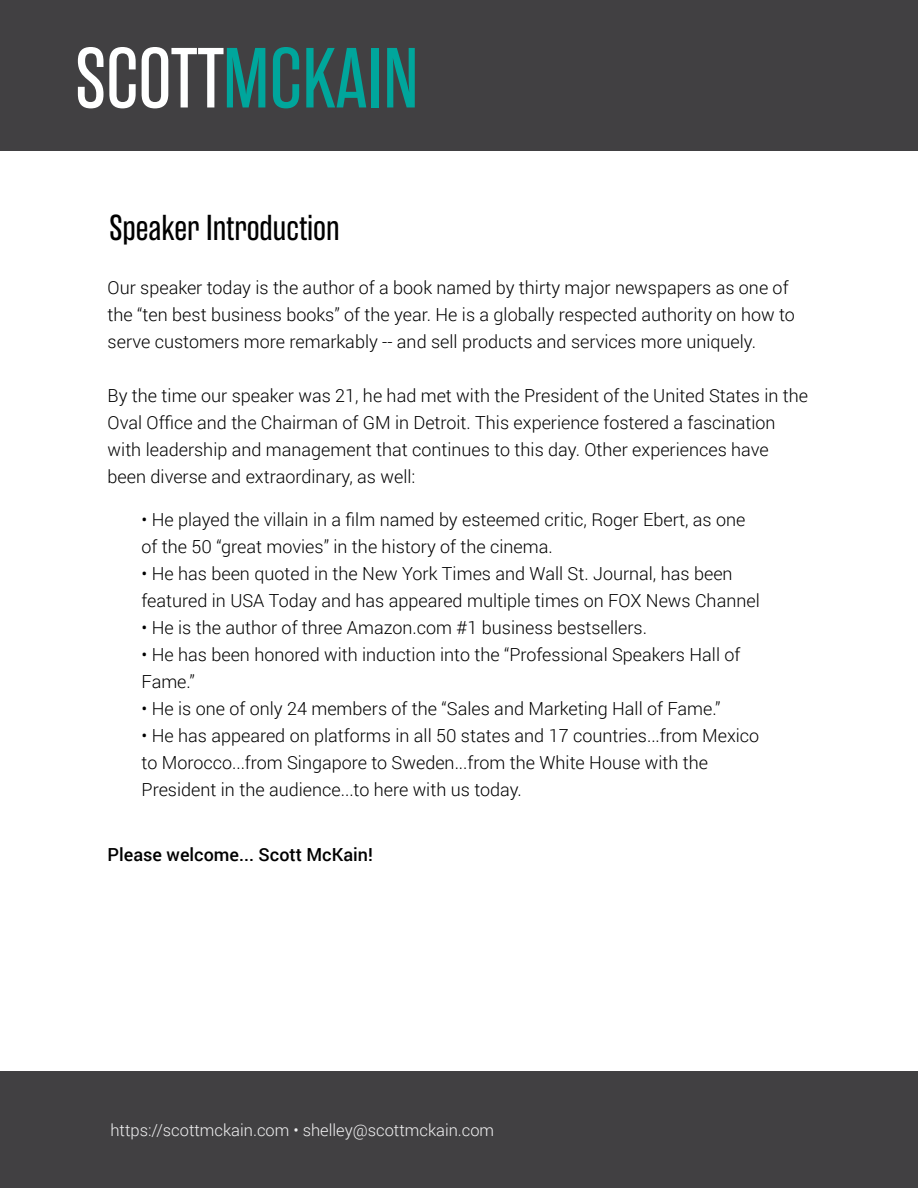
<style>
.page{position:relative;width:918px;height:1188px;background:#fff}
.page>*{position:absolute;margin:0;border:0;box-sizing:border-box;transform-origin:0 0}
.t1{font:36px "Rama Gothic E";color:#000}
.t2{font:300 18px/27px "Roboto";color:#000}
.t3{font:500 18px "Roboto";color:#000}
.t4{font:300 16.5px "Roboto";color:#f1f1f2}
</style>
<div class="page">
<div style="left:0;top:0;width:918px;height:151px;background:#414042"></div>
<svg style="left:273px;top:47px;width:26px;height:61px"></svg>
<svg style="left:306px;top:48px;width:60px;height:59px"></svg>
<div style="left:371px;top:48px;width:8px;height:59px;background:#00a69c"></div>
<svg style="left:387px;top:48px;width:28px;height:59px"></svg>
<svg style="left:78px;top:47px;width:25px;height:61px"></svg>
<svg style="left:109px;top:47px;width:27px;height:61px"></svg>
<svg style="left:142px;top:47px;width:123px;height:61px"></svg>
<div style="left:0;top:1071px;width:918px;height:117px;background:#414042"></div>
<h1 class="t1" style="left:110px;top:208px;width:232px">Speaker Introduction</h1>
<p class="t2" style="left:108px;top:274px;width:689px">Our speaker today is the author of a book named by thirty major newspapers as one of the “ten best business books” of the year. He is a globally respected authority on how to serve customers more remarkably -- and sell products and services more uniquely.</p>
<p class="t2" style="left:108px;top:382px;width:702px">By the time our speaker was 21, he had met with the President of the United States in the Oval Office and the Chairman of GM in Detroit. This experience fostered a fascination with leadership and management that continues to this day. Other experiences have been diverse and extraordinary, as well:</p>
<p class="t2" style="left:142px;top:505px;width:605px">• He played the villain in a film named by esteemed critic, Roger Ebert, as one of the 50 “great movies” in the history of the cinema.</p>
<p class="t2" style="left:142px;top:559px;width:620px">• He has been quoted in the New York Times and Wall St. Journal, has been featured in USA Today and has appeared multiple times on FOX News Channel</p>
<p class="t2" style="left:142px;top:613px;width:507px">• He is the author of three Amazon.com #1 business bestsellers.</p>
<p class="t2" style="left:142px;top:640px;width:600px">• He has been honored with induction into the “Professional Speakers Hall of<br>Fame.”</p>
<p class="t2" style="left:142px;top:694px;width:581px">• He is one of only 24 members of the “Sales and Marketing Hall of Fame.”</p>
<p class="t2" style="left:142px;top:721px;width:619px">• He has appeared on platforms in all 50 states and 17 countries...from Mexico to Morocco...from Singapore to Sweden...from the White House with the<br>President in the audience...to here with us today.</p>
<p class="t3" style="left:108px;top:842px;width:267px">Please welcome... Scott McKain!</p>
<p class="t4" style="left:110px;top:1119px;width:385px">https://scottmckain.com • shelley@scottmckain.com</p>
</div>
